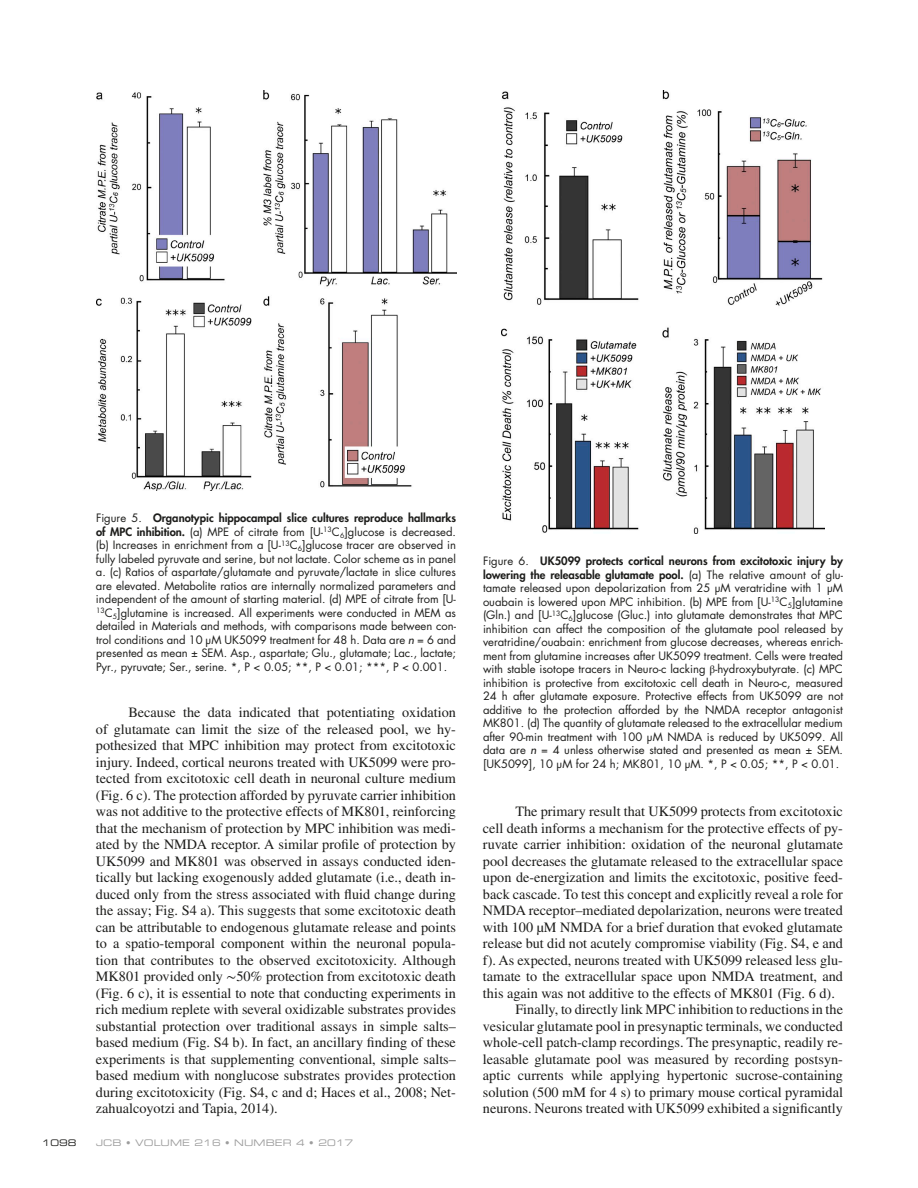
<style>
.page{position:relative;width:918px;height:1188px;background:#fff}
.page>*{position:absolute;margin:0;border:0;box-sizing:border-box;transform-origin:0 0}
.t1{font:14.25px/16.5px "Times LT Std";color:#1d1d1b;text-align:justify}
.t2{font:11.25px/13.5px "Futura Std";color:#1d1d1b;text-align:justify}
.t3{font:9px "Eurostile LT Std Ex 2";letter-spacing:.01em;color:#9d9d9d}
.t4{font:9px "Eurostile LT Std Ex 2";color:#1d1d1b}
.s1{font-weight:800}
.s2{font-weight:500;font-style:italic}
.s3{font-family:"STIX General"}
</style>
<div class="page">
<img style="left:96px;top:90px;width:360px;height:401px">
<img style="left:501px;top:90px;width:324px;height:444px">
<p class="t2" style="left:96px;top:511px;width:362px">Figure 5. <span class="s1">Organotypic hippocampal slice cultures reproduce hallmarks of MPC inhibition.</span> (a) MPE of citrate from [U-<sup>13</sup>C<sub>6</sub>]glucose is decreased. (b) Increases in enrichment from a [U-<sup>13</sup>C<sub>6</sub>]glucose tracer are observed in fully labeled pyruvate and serine, but not lactate. Color scheme as in panel a. (c) Ratios of aspartate/glutamate and pyruvate/lactate in slice cultures are elevated. Metabolite ratios are internally normalized parameters and independent of the amount of starting material. (d) MPE of citrate from [U-<sup>13</sup>C<sub>5</sub>]glutamine is increased. All experiments were conducted in MEM as detailed in Materials and methods, with comparisons made between con&shy;trol conditions and 10 µM UK5099 treatment for 48 h. Data are <span class="s2">n</span> = 6 and presented as mean ± SEM. Asp., aspartate; Glu., glutamate; Lac., lactate; Pyr., pyruvate; Ser., serine. *, P &lt; 0.05; **, P &lt; 0.01; ***, P &lt; 0.001.</p>
<p class="t1" style="left:96px;top:704px;width:362px;text-indent:32px">Because the data indicated that potentiating oxidation of glutamate can limit the size of the released pool, we hy&shy;pothesized that MPC inhibition may protect from excitotoxic injury. Indeed, cortical neurons treated with UK5099 were pro&shy;tected from excitotoxic cell death in neuronal culture medium (Fig. 6 c). The protection afforded by pyruvate carrier inhibition was not additive to the protective effects of MK801, reinforcing that the mechanism of protection by MPC inhibition was medi&shy;ated by the NMDA receptor. A similar profile of protection by UK5099 and MK801 was observed in assays conducted iden&shy;tically but lacking exogenously added glutamate (i.e., death in&shy;duced only from the stress associated with fluid change during the assay; Fig. S4 a). This suggests that some excitotoxic death can be attributable to endogenous glutamate release and points to a spatio-temporal component within the neuronal popula&shy;tion that contributes to the observed excitotoxicity. Although MK801 provided only <span class="s3">∼</span>50% protection from excitotoxic death (Fig. 6 c), it is essential to note that conducting experiments in rich medium replete with several oxidizable substrates provides substantial protection over traditional assays in simple salts– based medium (Fig. S4 b). In fact, an ancillary finding of these experiments is that supplementing conventional, simple salts– based medium with nonglucose substrates provides protection during excitotoxicity (Fig. S4, c and d; Haces et al., 2008; Net&shy;zahualcoyotzi and Tapia, 2014).</p>
<p class="t4" style="left:42px;top:1136px;width:36px">1098</p>
<p class="t3" style="left:96px;top:1136px;width:259px">JCB • VOLUME 216 • NUMBER 4 • 2017</p>
<p class="t2" style="left:483px;top:554px;width:362px">Figure 6. <span class="s1">UK5099 protects cortical neurons from excitotoxic injury by lowering the releasable glutamate pool.</span> (a) The relative amount of glu&shy;tamate released upon depolarization from 25 µM veratridine with 1 µM ouabain is lowered upon MPC inhibition. (b) MPE from [U-<sup>13</sup>C<sub>5</sub>]glutamine (Gln.) and [U-<sup>13</sup>C<sub>6</sub>]glucose (Gluc.) into glutamate demonstrates that MPC inhibition can affect the composition of the glutamate pool released by veratridine/ouabain: enrichment from glucose decreases, whereas enrich&shy;ment from glutamine increases after UK5099 treatment. Cells were treated with stable isotope tracers in Neuro-c lacking <span class="s3">β</span>-hydroxybutyrate. (c) MPC inhibition is protective from excitotoxic cell death in Neuro-c, measured 24 h after glutamate exposure. Protective effects from UK5099 are not additive to the protection afforded by the NMDA receptor antagonist MK801. (d) The quantity of glutamate released to the extracellular medium after 90-min treatment with 100 µM NMDA is reduced by UK5099. All data are <span class="s2">n</span> = 4 unless otherwise stated and presented as mean ± SEM. [UK5099], 10 µM for 24 h; MK801, 10 µM. *, P &lt; 0.05; **, P &lt; 0.01.</p>
<p class="t1" style="left:515px;top:803px;width:329px">The primary result that UK5099 protects from excitotoxic</p>
<p class="t1" style="left:483px;top:819px;width:361px">cell death informs a mechanism for the protective effects of py-</p>
<p class="t1" style="left:483px;top:836px;width:362px">ruvate carrier inhibition: oxidation of the neuronal glutamate</p>
<p class="t1" style="left:483px;top:852px;width:361px">pool decreases the glutamate released to the extracellular space</p>
<p class="t1" style="left:483px;top:869px;width:361px">upon de-energization and limits the excitotoxic, positive feed-</p>
<p class="t1" style="left:483px;top:885px;width:362px">back cascade. To test this concept and explicitly reveal a role for</p>
<p class="t1" style="left:483px;top:902px;width:361px">NMDA receptor–mediated depolarization, neurons were treated</p>
<p class="t1" style="left:483px;top:918px;width:361px">with 100 µM NMDA for a brief duration that evoked glutamate</p>
<p class="t1" style="left:483px;top:935px;width:362px">release but did not acutely compromise viability (Fig. S4, e and</p>
<p class="t1" style="left:483px;top:951px;width:362px">f). As expected, neurons treated with UK5099 released less glu-</p>
<p class="t1" style="left:483px;top:968px;width:361px">tamate to the extracellular space upon NMDA treatment, and</p>
<p class="t1" style="left:483px;top:984px;width:353px">this again was not additive to the effects of MK801 (Fig. 6 d).</p>
<p class="t1" style="left:515px;top:1001px;width:329px">Finally, to directly link MPC inhibition to reductions in the</p>
<p class="t1" style="left:483px;top:1017px;width:361px">vesicular glutamate pool in presynaptic terminals, we conducted</p>
<p class="t1" style="left:483px;top:1034px;width:361px">whole-cell patch-clamp recordings. The presynaptic, readily re-</p>
<p class="t1" style="left:483px;top:1050px;width:362px">leasable glutamate pool was measured by recording postsyn-</p>
<p class="t1" style="left:483px;top:1067px;width:361px">aptic currents while applying hypertonic sucrose-containing</p>
<p class="t1" style="left:483px;top:1083px;width:361px">solution (500 mM for 4 s) to primary mouse cortical pyramidal</p>
<p class="t1" style="left:483px;top:1100px;width:362px">neurons. Neurons treated with UK5099 exhibited a significantly</p>
</div>
